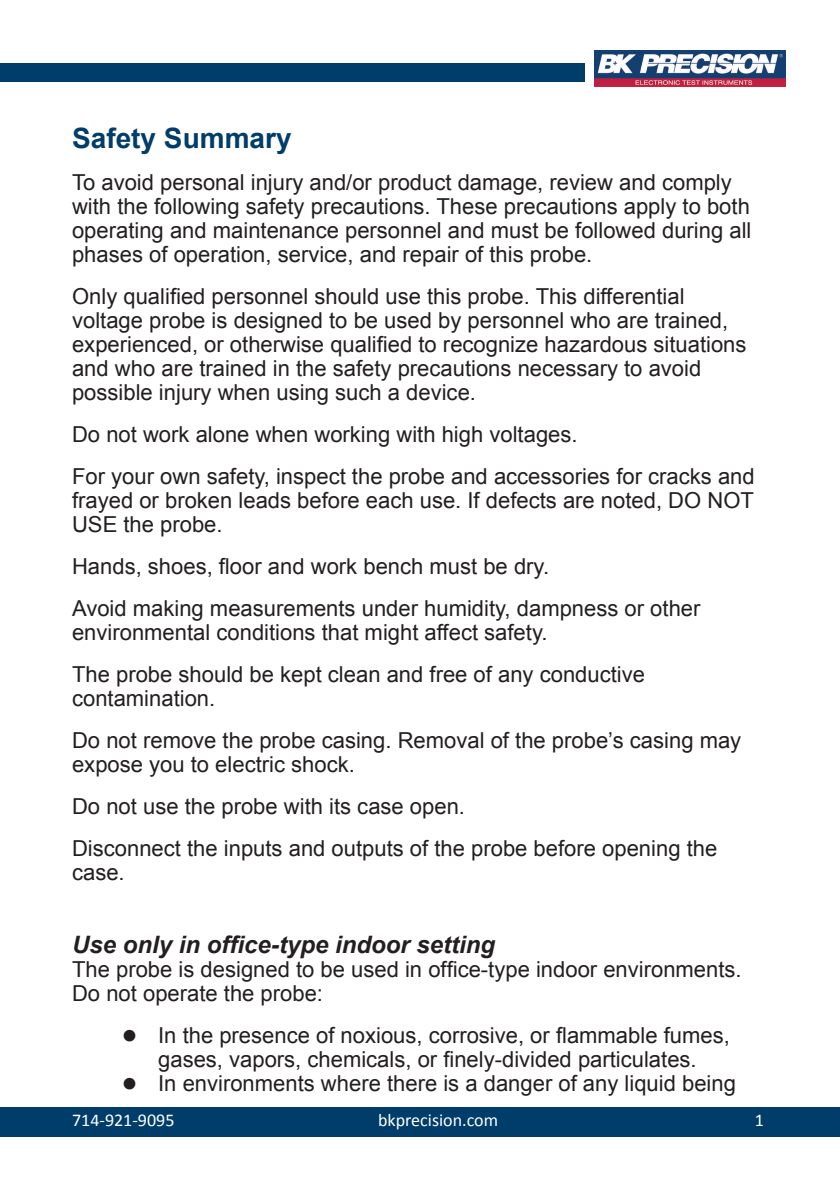
<style>
.page{position:relative;width:840px;height:1191px;background:#fff}
.page>*{position:absolute;margin:0;border:0;box-sizing:border-box;transform-origin:0 0}
.t1{font:700 28px "Arial";color:#003d6a}
.t2{font:italic 700 24px "Arial";color:#231f20}
.t3{font:22px/24px "Arial";color:#231f20}
.t4{font:18px "Calibri";color:#fff}
</style>
<div class="page">
<div style="left:0;top:1106px;width:839px;height:30px;background:#003d6a"></div>
<div style="left:0;top:63px;width:584px;height:18px;background:#003d6a"></div>
<img style="left:594px;top:51px;width:190px;height:36px">
<p class="t1" style="left:72px;top:119px;width:221px">Safety Summary</p>
<p class="t3" style="left:72px;top:170px;width:680px">To avoid personal injury and/or product damage, review and comply with the following safety precautions. These precautions apply to both operating and maintenance personnel and must be followed during all phases of operation, service, and repair of this probe.</p>
<p class="t3" style="left:72px;top:284px;width:675px">Only qualified personnel should use this probe. This differential voltage probe is designed to be used by personnel who are trained, experienced, or otherwise qualified to recognize hazardous situations and who are trained in the safety precautions necessary to avoid possible injury when using such a device.</p>
<p class="t3" style="left:72px;top:413px;width:683px;line-height:42px">Do not work alone when working with high voltages.<br>For your own safety, inspect the probe and accessories for cracks and</p>
<p class="t3" style="left:72px;top:488px;width:683px">frayed or broken leads before each use. If defects are noted, DO NOT<br>USE the probe.</p>
<p class="t3" style="left:72px;top:545px;width:629px;line-height:42px">Hands, shoes, floor and work bench must be dry.<br>Avoid making measurements under humidity, dampness or other</p>
<p class="t3" style="left:72px;top:611px;width:574px;line-height:42px">environmental conditions that might affect safety.<br>The probe should be kept clean and free of any conductive</p>
<p class="t3" style="left:72px;top:677px;width:670px;line-height:42px">contamination.<br>Do not remove the probe casing. Removal of the probe’s casing may</p>
<p class="t3" style="left:72px;top:743px;width:646px;line-height:42px">expose you to electric shock.<br>Do not use the probe with its case open.<br>Disconnect the inputs and outputs of the probe before opening the</p>
<p class="t3" style="left:72px;top:860px;width:54px">case.</p>
<p class="t2" style="left:72px;top:928px;width:424px">Use only in office-type indoor setting</p>
<p class="t3" style="left:72px;top:957px;width:670px">The probe is designed to be used in office-type indoor environments.<br>Do not operate the probe:</p>
<p class="t3" style="left:158px;top:1023px;width:579px">In the presence of noxious, corrosive, or flammable fumes, gases, vapors, chemicals, or finely-divided particulates.<br>In environments where there is a danger of any liquid being</p>
<p class="t4" style="left:72px;top:1108px;width:104px">714-921-9095</p>
<p class="t4" style="left:378px;top:1108px;width:121px">bkprecision.com</p>
<p class="t4" style="left:754px;top:1108px;width:11px">1</p>
</div>
